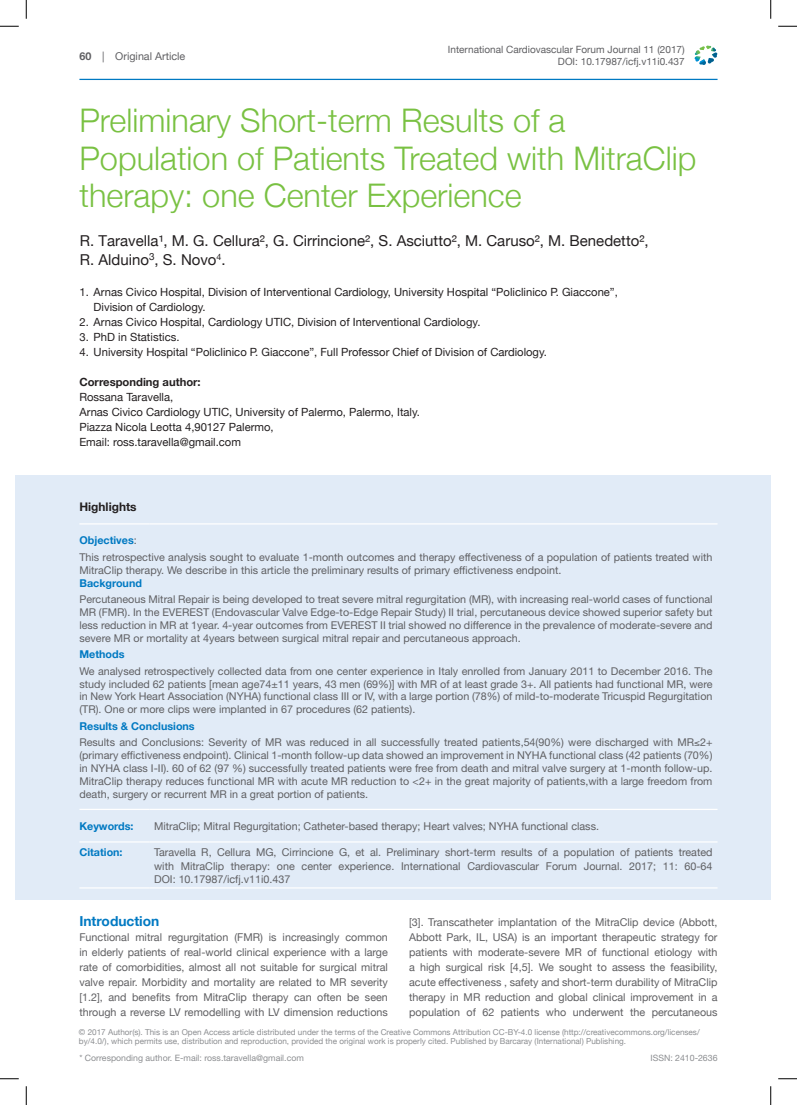
<style>
.page{position:relative;width:797px;height:1105px;background:#fff}
.page>*{position:absolute;margin:0;border:0;box-sizing:border-box;transform-origin:0 0}
.t1{font:300 32.5px/37.5px "Helvetica Neue";color:#79c142}
.t2{font:15px/18.8px "Helvetica Neue";color:#231f20}
.t3{font:700 13.75px "Helvetica Neue";color:#0079c2}
.t4{font:700 11.88px "Helvetica Neue";color:#231f20}
.t5{font:11.25px/15px "Helvetica Neue";color:#231f20}
.t6{font:700 11.25px "Helvetica Neue";color:#231f20}
.t7{font:10.75px/12.9px "Helvetica Neue";color:#5f5f62;text-align:justify}
.t8{font:10.75px/15px "Helvetica Neue";color:#5f5f62;text-align:justify}
.t9{font:700 10.75px "Helvetica Neue";color:#0079c2}
.t10{font:10px/12px "Helvetica Neue";color:#5f5f62;text-align:right}
.t11{font:8.75px "Helvetica Neue";color:#8c8e91}
.t12{font:8.12px/8.8px "Helvetica Neue";color:#8c8e91}
.s1{font-weight:700}
.s2{font-weight:700;color:#0079c2}
</style>
<div class="page">
<hr style="left:79px;top:79px;width:638px;height:1px;background:#0079c2">
<svg style="left:694px;top:46px;width:23px;height:19px"></svg>
<div style="left:16px;top:475px;width:754px;height:424px;background:#e1ebf7"></div>
<hr style="left:79px;top:523px;width:70px;height:1px;background:#fff">
<hr style="left:149px;top:523px;width:568px;height:1px;background:#fff">
<hr style="left:79px;top:809px;width:70px;height:1px;background:#fff">
<hr style="left:149px;top:809px;width:568px;height:1px;background:#fff">
<hr style="left:79px;top:841px;width:70px;height:1px;background:#fff">
<hr style="left:149px;top:841px;width:568px;height:1px;background:#fff">
<hr style="left:79px;top:887px;width:70px;height:1px;background:#fff">
<hr style="left:149px;top:887px;width:568px;height:1px;background:#fff">
<svg style="left:0;top:25px;width:19px;height:2px"></svg>
<svg style="left:778px;top:25px;width:19px;height:2px"></svg>
<svg style="left:0;top:1078px;width:19px;height:1px"></svg>
<svg style="left:778px;top:1078px;width:19px;height:1px"></svg>
<svg style="left:25px;top:0;width:2px;height:19px"></svg>
<svg style="left:25px;top:1086px;width:2px;height:19px"></svg>
<svg style="left:770px;top:0;width:1px;height:19px"></svg>
<svg style="left:770px;top:1086px;width:1px;height:19px"></svg>
<p class="t8" style="left:79px;top:49px;width:107px"><span class="s1">60</span> | Original Article</p>
<p class="t10" style="left:448px;top:44px;width:238px">International Cardiovascular Forum Journal 11 (2017)<br>DOI: 10.17987/icfj.v11i0.437</p>
<h1 class="t1" style="left:79px;top:99px;width:618px">Preliminary Short-term Results of a<br>Population of Patients Treated with MitraClip therapy: one Center Experience</h1>
<h2 class="t2" style="left:80px;top:232px;width:570px">R. Taravella¹, M. G. Cellura², G. Cirrincione², S. Asciutto², M. Caruso², M. Benedetto²,<br>R. Alduino<sup>3</sup>, S. Novo<sup>4</sup>.</h2>
<p class="t5" style="left:94px;top:285px;width:526px;text-indent:-14px">1. Arnas Civico Hospital, Division of Interventional Cardiology, University Hospital “Policlinico P. Giaccone”,<br>Division of Cardiology.</p>
<p class="t5" style="left:79px;top:315px;width:402px">2. Arnas Civico Hospital, Cardiology UTIC, Division of Interventional Cardiology.</p>
<p class="t5" style="left:79px;top:330px;width:102px">3. PhD in Statistics.</p>
<p class="t5" style="left:79px;top:345px;width:469px">4. University Hospital “Policlinico P. Giaccone”, Full Professor Chief of Division of Cardiology.</p>
<p class="t6" style="left:79px;top:373px;width:123px">Corresponding author:</p>
<p class="t5" style="left:79px;top:390px;width:342px">Rossana Taravella,<br>Arnas Civico Cardiology UTIC, University of Palermo, Palermo, Italy.<br>Piazza Nicola Leotta 4,90127 Palermo,<br>Email: ross.taravella@gmail.com</p>
<p class="t4" style="left:79px;top:498px;width:59px">Highlights</p>
<p class="t7" style="left:79px;top:532px;width:634px;line-height:16.5px"><span class="s2">Objectives</span>:<br>This retrospective analysis sought to evaluate 1-month outcomes and therapy effectiveness of a population of patients treated with</p>
<p class="t7" style="left:79px;top:563px;width:483px">MitraClip therapy. We describe in this article the preliminary results of primary effictiveness endpoint.</p>
<p class="t9" style="left:79px;top:574px;width:64px">Background</p>
<p class="t7" style="left:79px;top:593px;width:634px">Percutaneous Mitral Repair is being developed to treat severe mitral regurgitation (MR), with increasing real-world cases of functional MR (FMR). In the EVEREST (Endovascular Valve Edge-to-Edge Repair Study) II trial, percutaneous device showed superior safety but less reduction in MR at 1year. 4-year outcomes from EVEREST II trial showed no difference in the prevalence of moderate-severe and severe MR or mortality at 4years between surgical mitral repair and percutaneous approach.</p>
<p class="t9" style="left:79px;top:646px;width:46px">Methods</p>
<p class="t7" style="left:79px;top:664px;width:634px">We analysed retrospectively collected data from one center experience in Italy enrolled from January 2011 to December 2016. The study included 62 patients [mean age74±11 years, 43 men (69%)] with MR of at least grade 3+. All patients had functional MR, were in New York Heart Association (NYHA) functional class III or IV, with a large portion (78%) of mild-to-moderate Tricuspid Regurgitation (TR). One or more clips were implanted in 67 procedures (62 patients).</p>
<p class="t7" style="left:79px;top:717px;width:634px;line-height:16.5px"><span class="s2">Results &amp; Conclusions<br></span>Results and Conclusions: Severity of MR was reduced in all successfully treated patients,54(90%) were discharged with MR≤2+</p>
<p class="t7" style="left:79px;top:749px;width:634px">(primary effictiveness endpoint). Clinical 1-month follow-up data showed an improvement in NYHA functional class (42 patients (70%) in NYHA class I-II). 60 of 62 (97 %) successfully treated patients were free from death and mitral valve surgery at 1-month follow-up.<br>MitraClip therapy reduces functional MR with acute MR reduction to &lt;2+ in the great majority of patients,with a large freedom from death, surgery or recurrent MR in a great portion of patients.</p>
<p class="t9" style="left:79px;top:817px;width:56px">Keywords:</p>
<p class="t8" style="left:154px;top:819px;width:446px">MitraClip; Mitral Regurgitation; Catheter-based therapy; Heart valves; NYHA functional class.</p>
<p class="t9" style="left:79px;top:844px;width:45px">Citation:</p>
<p class="t8" style="left:154px;top:846px;width:560px;line-height:13.8px">Taravella R, Cellura MG, Cirrincione G, et al. Preliminary short-term results of a population of patients treated with MitraClip therapy: one center experience. International Cardiovascular Forum Journal. 2017; 11: 60-64<br>DOI: 10.17987/icfj.v11i0.437</p>
<p class="t3" style="left:79px;top:911px;width:81px">Introduction</p>
<p class="t8" style="left:79px;top:931px;width:310px">Functional mitral regurgitation (FMR) is increasingly common in elderly patients of real-world clinical experience with a large rate of comorbidities, almost all not suitable for surgical mitral valve repair. Morbidity and mortality are related to MR severity [1.2], and benefits from MitraClip therapy can often be seen through a reverse LV remodelling with LV dimension reductions</p>
<p class="t8" style="left:409px;top:916px;width:310px">[3]. Transcatheter implantation of the MitraClip device (Abbott, Abbott Park, IL, USA) is an important therapeutic strategy for patients with moderate-severe MR of functional etiology with a high surgical risk [4,5]. We sought to assess the feasibility, acute effectiveness , safety and short-term durability of MitraClip therapy in MR reduction and global clinical improvement in a population of 62 patients who underwent the percutaneous</p>
<p class="t12" style="left:79px;top:1028px;width:622px">© 2017 Author(s). This is an Open Access article distributed under the terms of the Creative Commons Attribution CC-BY-4.0 license (http://creativecommons.org/licenses/ by/4.0/), which permits use, distribution and reproduction, provided the original work is properly cited. Published by Barcaray (International) Publishing.</p>
<p class="t11" style="left:79px;top:1052px;width:226px">* Corresponding author. E-mail: ross.taravella@gmail.com</p>
<p class="t11" style="left:650px;top:1052px;width:69px">ISSN: 2410-2636</p>
</div>
